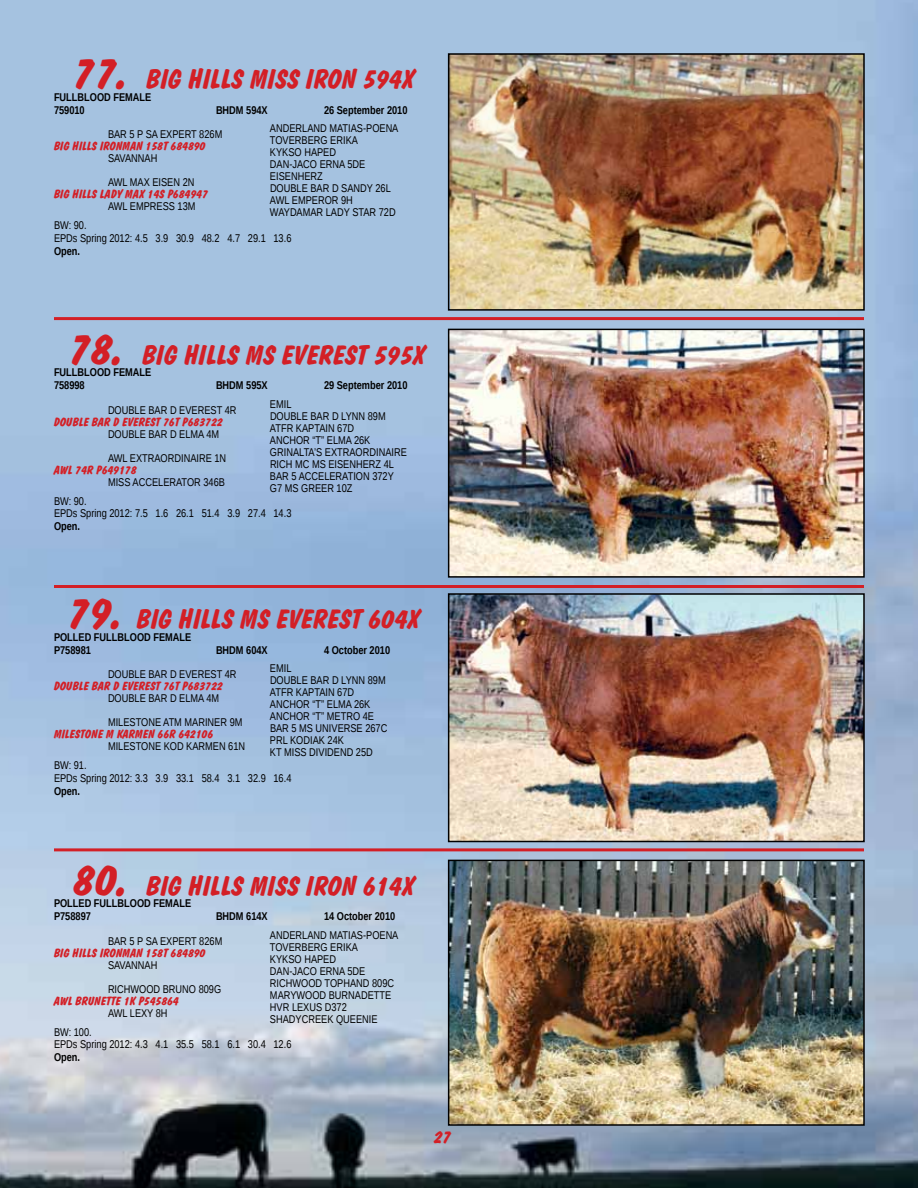
<style>
.page{position:relative;width:918px;height:1188px;background:#fff}
.page>*{position:absolute;margin:0;border:0;box-sizing:border-box;transform-origin:0 0}
.t1{font:700 27px "Dom Diagonal BT";color:#d31f26}
.t2{font:700 18px "Dom Diagonal BT";color:#d31f26}
.t3{font:700 12px "Dom Diagonal BT";color:#d31f26}
.t4{font:11.25px/12px "Liberation Sans Narrow";color:#000}
.t5{font:700 11.25px/12.8px "Liberation Sans Narrow";color:#000}
.s1{font-size:45px}
</style>
<div class="page">
<img style="left:0;top:0;width:918px;height:1188px">
<img style="left:451px;top:56px;width:411px;height:252px">
<div style="left:448px;top:53px;width:417px;height:258px;border:2px solid #000"></div>
<img style="left:451px;top:332px;width:411px;height:243px">
<div style="left:448px;top:329px;width:417px;height:249px;border:2px solid #000"></div>
<img style="left:451px;top:596px;width:411px;height:243px">
<div style="left:448px;top:593px;width:417px;height:249px;border:2px solid #000"></div>
<img style="left:451px;top:863px;width:411px;height:260px">
<div style="left:448px;top:860px;width:417px;height:266px;border:2px solid #000"></div>
<hr style="left:54px;top:317px;width:810px;height:3px;background:#d31f26">
<hr style="left:54px;top:585px;width:810px;height:3px;background:#d31f26">
<hr style="left:54px;top:848px;width:810px;height:3px;background:#d31f26">
<h1 class="t1" style="left:74px;top:62px;width:343px"><span class="s1">77.</span> BIG HILLS MISS IRON 594X</h1>
<p class="t5" style="left:54px;top:90px;width:99px">FULLBLOOD FEMALE<br>759010</p>
<p class="t5" style="left:216px;top:103px;width:53px">BHDM 594X</p>
<p class="t5" style="left:324px;top:103px;width:85px">26 September 2010</p>
<p class="t4" style="left:270px;top:123px;width:130px">ANDERLAND MATIAS-POENA</p>
<p class="t4" style="left:108px;top:129px;width:116px">BAR 5 P SA EXPERT 826M</p>
<p class="t4" style="left:270px;top:135px;width:90px">TOVERBERG ERIKA</p>
<p class="t3" style="left:54px;top:139px;width:153px">BIG HILLS IRONMAN 158T 684890</p>
<p class="t4" style="left:270px;top:147px;width:68px">KYKSO HAPED</p>
<p class="t4" style="left:108px;top:153px;width:51px">SAVANNAH</p>
<p class="t4" style="left:270px;top:159px;width:97px">DAN-JACO ERNA 5DE<br>EISENHERZ</p>
<p class="t4" style="left:108px;top:177px;width:88px">AWL MAX EISEN 2N</p>
<p class="t4" style="left:270px;top:183px;width:122px">DOUBLE BAR D SANDY 26L</p>
<p class="t3" style="left:54px;top:187px;width:156px">BIG HILLS LADY MAX 14S P684947</p>
<p class="t4" style="left:270px;top:195px;width:84px">AWL EMPEROR 9H</p>
<p class="t4" style="left:108px;top:201px;width:89px">AWL EMPRESS 13M</p>
<p class="t4" style="left:270px;top:207px;width:127px">WAYDAMAR LADY STAR 72D</p>
<p class="t4" style="left:54px;top:219px;width:239px;line-height:12.8px">BW: 90.<br>EPDs Spring 2012: 4.5 3.9 30.9 48.2 4.7 29.1 13.6</p>
<p class="t5" style="left:54px;top:244px;width:28px">Open.</p>
<h1 class="t1" style="left:70px;top:338px;width:358px"><span class="s1">78.</span> BIG HILLS MS EVEREST 595X</h1>
<p class="t5" style="left:54px;top:366px;width:99px">FULLBLOOD FEMALE<br>758998</p>
<p class="t5" style="left:216px;top:379px;width:53px">BHDM 595X</p>
<p class="t5" style="left:324px;top:379px;width:85px">29 September 2010</p>
<p class="t4" style="left:270px;top:398px;width:23px">EMIL</p>
<p class="t4" style="left:108px;top:404px;width:130px">DOUBLE BAR D EVEREST 4R</p>
<p class="t4" style="left:270px;top:410px;width:117px">DOUBLE BAR D LYNN 89M</p>
<p class="t3" style="left:54px;top:414px;width:170px">DOUBLE BAR D EVEREST 76T P683722</p>
<p class="t4" style="left:270px;top:422px;width:86px">ATFR KAPTAIN 67D</p>
<p class="t4" style="left:108px;top:428px;width:113px">DOUBLE BAR D ELMA 4M</p>
<p class="t4" style="left:270px;top:434px;width:138px">ANCHOR “T” ELMA 26K<br>GRINALTA’S EXTRAORDINAIRE</p>
<p class="t4" style="left:108px;top:452px;width:120px">AWL EXTRAORDINAIRE 1N</p>
<p class="t4" style="left:270px;top:458px;width:126px">RICH MC MS EISENHERZ 4L</p>
<p class="t3" style="left:54px;top:462px;width:84px">AWL 74R P649178</p>
<p class="t4" style="left:270px;top:470px;width:125px">BAR 5 ACCELERATION 372Y</p>
<p class="t4" style="left:108px;top:476px;width:119px">MISS ACCELERATOR 346B</p>
<p class="t4" style="left:270px;top:482px;width:84px">G7 MS GREER 10Z</p>
<p class="t4" style="left:54px;top:495px;width:239px;line-height:12.8px">BW: 90.<br>EPDs Spring 2012: 7.5 1.6 26.1 51.4 3.9 27.4 14.3</p>
<p class="t5" style="left:54px;top:520px;width:28px">Open.</p>
<h1 class="t1" style="left:69px;top:602px;width:353px"><span class="s1">79.</span> BIG HILLS MS EVEREST 604X</h1>
<p class="t5" style="left:54px;top:630px;width:139px">POLLED FULLBLOOD FEMALE<br>P758981</p>
<p class="t5" style="left:216px;top:643px;width:53px">BHDM 604X</p>
<p class="t5" style="left:324px;top:643px;width:68px">4 October 2010</p>
<p class="t4" style="left:270px;top:663px;width:23px">EMIL</p>
<p class="t4" style="left:108px;top:669px;width:130px">DOUBLE BAR D EVEREST 4R</p>
<p class="t4" style="left:270px;top:675px;width:117px">DOUBLE BAR D LYNN 89M</p>
<p class="t3" style="left:54px;top:679px;width:170px">DOUBLE BAR D EVEREST 76T P683722</p>
<p class="t4" style="left:270px;top:687px;width:86px">ATFR KAPTAIN 67D</p>
<p class="t4" style="left:108px;top:693px;width:113px">DOUBLE BAR D ELMA 4M</p>
<p class="t4" style="left:270px;top:699px;width:106px">ANCHOR “T” ELMA 26K<br>ANCHOR “T” METRO 4E</p>
<p class="t4" style="left:108px;top:717px;width:136px">MILESTONE ATM MARINER 9M</p>
<p class="t4" style="left:270px;top:723px;width:119px">BAR 5 MS UNIVERSE 267C</p>
<p class="t3" style="left:54px;top:727px;width:161px">MILESTONE M KARMEN 66R 642106</p>
<p class="t4" style="left:270px;top:735px;width:76px">PRL KODIAK 24K</p>
<p class="t4" style="left:108px;top:741px;width:139px">MILESTONE KOD KARMEN 61N</p>
<p class="t4" style="left:270px;top:747px;width:104px">KT MISS DIVIDEND 25D</p>
<p class="t4" style="left:54px;top:759px;width:239px;line-height:12.8px">BW: 91.<br>EPDs Spring 2012: 3.3 3.9 33.1 58.4 3.1 32.9 16.4</p>
<p class="t5" style="left:54px;top:784px;width:28px">Open.</p>
<h1 class="t1" style="left:74px;top:869px;width:343px"><span class="s1">80.</span> BIG HILLS MISS IRON 614X</h1>
<p class="t5" style="left:54px;top:897px;width:139px">POLLED FULLBLOOD FEMALE<br>P758897</p>
<p class="t5" style="left:216px;top:910px;width:53px">BHDM 614X</p>
<p class="t5" style="left:324px;top:910px;width:73px">14 October 2010</p>
<p class="t4" style="left:270px;top:929px;width:130px">ANDERLAND MATIAS-POENA</p>
<p class="t4" style="left:108px;top:935px;width:116px">BAR 5 P SA EXPERT 826M</p>
<p class="t4" style="left:270px;top:941px;width:90px">TOVERBERG ERIKA</p>
<p class="t3" style="left:54px;top:945px;width:153px">BIG HILLS IRONMAN 158T 684890</p>
<p class="t4" style="left:270px;top:953px;width:68px">KYKSO HAPED</p>
<p class="t4" style="left:108px;top:959px;width:51px">SAVANNAH</p>
<p class="t4" style="left:270px;top:965px;width:126px">DAN-JACO ERNA 5DE<br>RICHWOOD TOPHAND 809C</p>
<p class="t4" style="left:108px;top:983px;width:115px">RICHWOOD BRUNO 809G</p>
<p class="t4" style="left:270px;top:989px;width:123px">MARYWOOD BURNADETTE</p>
<p class="t3" style="left:54px;top:993px;width:127px">AWL BRUNETTE 1K P545864</p>
<p class="t4" style="left:270px;top:1001px;width:78px">HVR LEXUS D372</p>
<p class="t4" style="left:108px;top:1007px;width:61px">AWL LEXY 8H</p>
<p class="t4" style="left:270px;top:1013px;width:109px">SHADYCREEK QUEENIE</p>
<p class="t4" style="left:54px;top:1026px;width:239px;line-height:12.8px">BW: 100.<br>EPDs Spring 2012: 4.3 4.1 35.5 58.1 6.1 30.4 12.6</p>
<p class="t5" style="left:54px;top:1051px;width:28px">Open.</p>
<h2 class="t2" style="left:434px;top:1125px;width:19px">27</h2>
</div>
